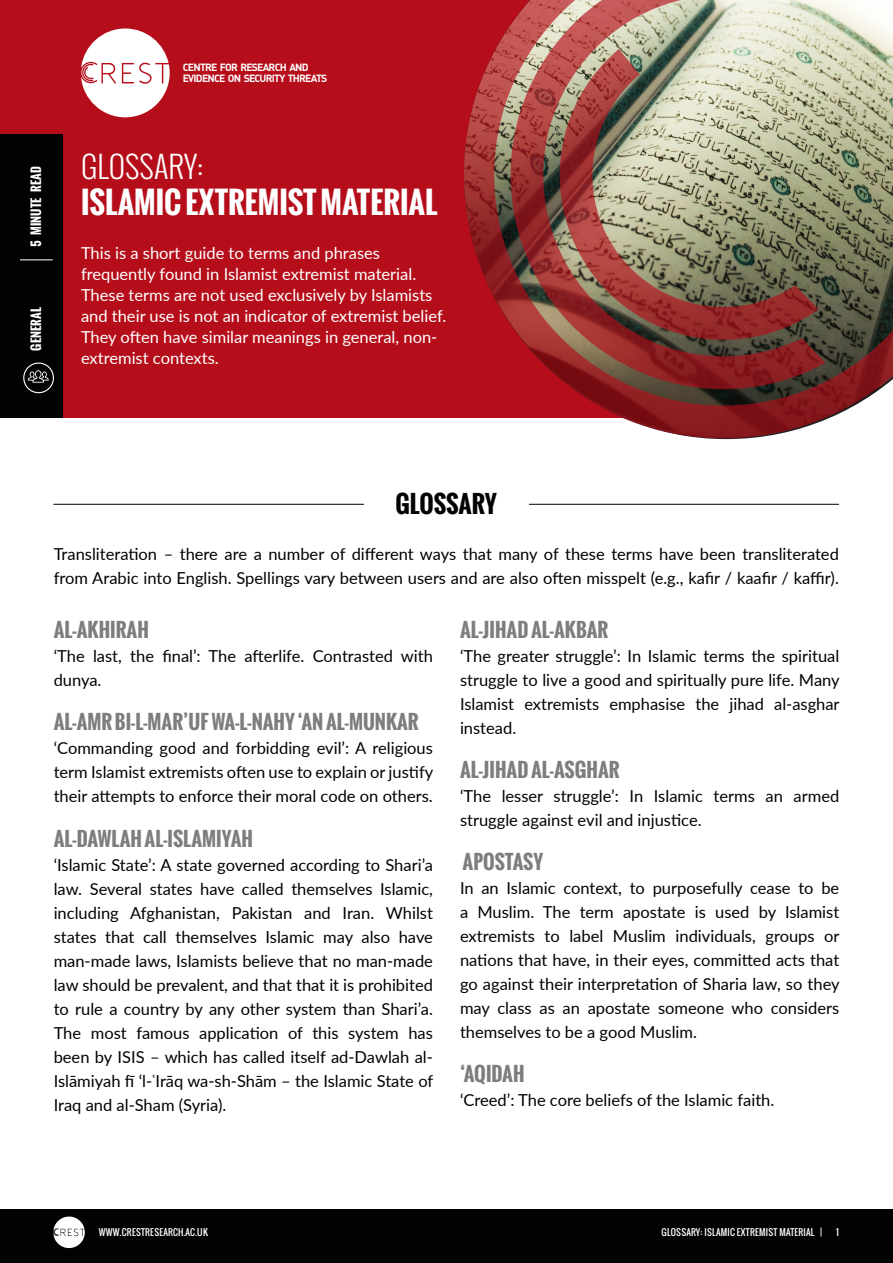
<style>
.page{position:relative;width:893px;height:1263px;background:#fff}
.page>*{position:absolute;margin:0;border:0;box-sizing:border-box;transform-origin:0 0}
.t1{font:700 30px "Oswald";color:#fff}
.t2{font:300 30px "Oswald";color:#fff}
.t3{font:700 24px "Oswald";color:#010203}
.Glossary_Headings{font:700 19.5px "Oswald";color:#7f7c7c}
.t4{font:16.5px/24px "Lato";color:#010203;text-align:justify}
.t5{font:16.5px/21px "Lato";color:#fff}
.t6{font:700 12px "Oswald";letter-spacing:.01em;color:#fff}
.t7{font:10.35px/11.4px "DIN Bold Alternate";letter-spacing:-.075em;color:#fff}
.t8{font:9px "Oswald";letter-spacing:.025em;color:#fff}
.t9{font:3.75px/4.1px "DIN Bold Alternate";letter-spacing:-.075em;color:#fff}
</style>
<div class="page">
<div style="left:0;top:1209px;width:893px;height:54px;background:#010203"></div>
<svg style="left:53px;top:1216px;width:32px;height:32px"></svg>
<div style="left:0;top:0;width:773px;height:418px;background:#b50e1a"></div>
<svg style="left:81px;top:29px;width:89px;height:88px"></svg>
<svg style="left:464px;top:0;width:429px;height:440px;background:#9f7164"></svg>
<hr style="left:53px;top:504px;width:786px;height:1px;background:#010203">
<div style="left:364px;top:486px;width:164px;height:36px;background:#fff"></div>
<div style="left:0;top:135px;width:62px;height:283px;background:#010203"></div>
<div style="left:23px;top:362px;width:31px;height:31px;border:1px solid #fff;border-radius:50%"></div>
<svg style="left:28px;top:370px;width:21px;height:13px"></svg>
<hr style="left:20px;top:259px;width:33px;height:1px;background:#fff">
<p class="t6" style="left:27px;top:247px;width:82px;rotate:-90deg">5 MINUTE READ</p>
<p class="t6" style="left:27px;top:351px;width:45px;rotate:-90deg">GENERAL</p>
<p class="t7" style="left:183px;top:61px;width:146px">CENTRE FOR RESEARCH AND<br>EVIDENCE ON SECURITY THREATS</p>
<p class="t2" style="left:81px;top:146px;width:124px">GLOSSARY:</p>
<p class="t1" style="left:81px;top:180px;width:358px">ISLAMIC EXTREMIST MATERIAL</p>
<p class="t5" style="left:81px;top:242px;width:367px">This is a short guide to terms and phrases frequently found in Islamist extremist material.<br>These terms are not used exclusively by Islamists and their use is not an indicator of extremist belief.<br>They often have similar meanings in general, non&shy;extremist contexts.</p>
<p class="t3" style="left:395px;top:486px;width:103px">GLOSSARY</p>
<p class="t4" style="left:54px;top:542px;width:787px">Transliteration – there are a number of different ways that many of these terms have been transliterated from Arabic into English. Spellings vary between users and are also often misspelt (e.g., kafir / kaafir / kaffir).</p>
<p class="Glossary_Headings" style="left:54px;top:615px;width:97px">AL-AKHIRAH</p>
<p class="t4" style="left:54px;top:643px;width:381px">‘The last, the final’: The afterlife. Contrasted with dunya.</p>
<p class="Glossary_Headings" style="left:54px;top:707px;width:367px">AL-AMR BI-L-MAR’UF WA-L-NAHY ‘AN AL-MUNKAR</p>
<p class="t4" style="left:54px;top:736px;width:381px">‘Commanding good and forbidding evil’: A religious term Islamist extremists often use to explain or justify their attempts to enforce their moral code on others.</p>
<p class="Glossary_Headings" style="left:54px;top:824px;width:201px">AL-DAWLAH AL-ISLAMIYAH</p>
<p class="t4" style="left:54px;top:852px;width:381px">‘Islamic State’: A state governed according to Shari’a law. Several states have called themselves Islamic, including Afghanistan, Pakistan and Iran. Whilst states that call themselves Islamic may also have man-made laws, Islamists believe that no man-made law should be prevalent, and that that it is prohibited to rule a country by any other system than Shari’a.<br>The most famous application of this system has been by ISIS – which has called itself ad-Dawlah al-Islāmiyah fī ‘l-ʿIrāq wa-sh-Shām – the Islamic State of Iraq and al-Sham (Syria).</p>
<p class="Glossary_Headings" style="left:460px;top:615px;width:150px">AL-JIHAD AL-AKBAR</p>
<p class="t4" style="left:460px;top:643px;width:381px">‘The greater struggle’: In Islamic terms the spiritual struggle to live a good and spiritually pure life. Many Islamist extremists emphasise the jihad al-asghar instead.</p>
<p class="Glossary_Headings" style="left:460px;top:755px;width:161px">AL-JIHAD AL-ASGHAR</p>
<p class="t4" style="left:460px;top:783px;width:381px">‘The lesser struggle’: In Islamic terms an armed struggle against evil and injustice.</p>
<p class="Glossary_Headings" style="left:463px;top:847px;width:82px">APOSTASY</p>
<p class="t4" style="left:460px;top:875px;width:381px">In an Islamic context, to purposefully cease to be a Muslim. The term apostate is used by Islamist extremists to label Muslim individuals, groups or nations that have, in their eyes, committed acts that go against their interpretation of Sharia law, so they may class as an apostate someone who considers themselves to be a good Muslim.</p>
<p class="Glossary_Headings" style="left:460px;top:1059px;width:66px">‘AQIDAH</p>
<p class="t4" style="left:460px;top:1087px;width:316px">‘Creed’: The core beliefs of the Islamic faith.</p>
<p class="t8" style="left:99px;top:1225px;width:111px">WWW.CRESTRESEARCH.AC.UK</p>
<p class="t8" style="left:661px;top:1225px;width:162px">GLOSSARY: ISLAMIC EXTREMIST MATERIAL |</p>
<p class="t8" style="left:836px;top:1225px;width:4px">1</p>
<p class="t9" style="left:89px;top:1228px;width:53px">CENTRE FOR RESEARCH AND<br>EVIDENCE ON SECURITY THREATS</p>
</div>
